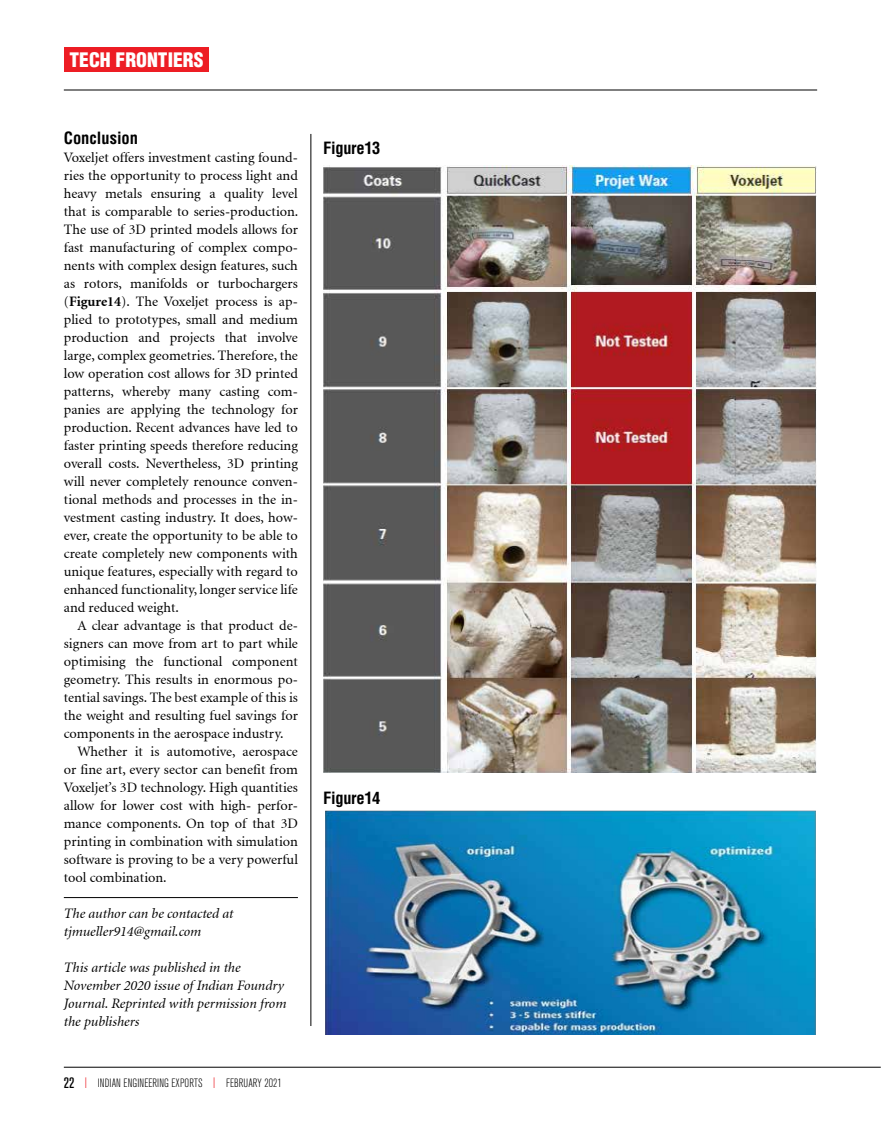
<style>
.page{position:relative;width:881px;height:1131px;background:#fff}
.page>*{position:absolute;margin:0;border:0;box-sizing:border-box;transform-origin:0 0}
.t1{font:900 condensed 19.5px "Helvetica LT Std";color:#fff}
.t2{font:700 condensed 16.5px "Helvetica LT Std";letter-spacing:-.02em;color:#000}
.t3{font:700 condensed 16.5px "Helvetica LT Std";color:#000}
.t4{font:14.25px/18px "Adobe Corporate ID Minion";color:#000;text-align:justify}
.t5{font:italic 14.25px/18px "Adobe Corporate ID Minion";color:#000}
.t6{font:300 condensed 12px "Akzidenz Grotesk BQ";letter-spacing:.01em;color:#000}
.s1{font-weight:700}
.s2{font-weight:500;font-size:15px}
.s3{font-size:15px;color:#ed1d24}
</style>
<div class="page">
<hr style="left:64px;top:1067px;width:816px;height:1px;background:#000">
<hr style="left:310px;top:134px;width:1px;height:892px;background:#000">
<hr style="left:64px;top:90px;width:752px;height:1px;background:#000">
<div style="left:64px;top:48px;width:144px;height:24px;background:#ed1d24"></div>
<img style="left:323px;top:165px;width:493px;height:607px">
<img style="left:325px;top:810px;width:491px;height:224px">
<hr style="left:64px;top:897px;width:234px;height:1px;background:#000">
<h1 class="t1" style="left:69px;top:47px;width:135px">TECH FRONTIERS</h1>
<p class="t3" style="left:64px;top:128px;width:76px">Conclusion</p>
<p class="t4" style="left:64px;top:149px;width:236px">Voxeljet offers investment casting found&shy;ries the opportunity to process light and heavy metals ensuring a quality level that is comparable to series-production.<br>The use of 3D printed models allows for fast manufacturing of complex compo&shy;nents with complex design features, such as rotors, manifolds or turbochargers (<span class="s1">Figure14</span>). The Voxeljet process is ap&shy;plied to prototypes, small and medium production and projects that involve large, complex geometries. Therefore, the low operation cost allows for 3D printed patterns, whereby many casting com&shy;panies are applying the technology for production. Recent advances have led to faster printing speeds therefore reducing overall costs. Nevertheless, 3D printing will never completely renounce conven&shy;tional methods and processes in the in&shy;vestment casting industry. It does, how&shy;ever, create the opportunity to be able to create completely new components with unique features, especially with regard to enhanced functionality, longer service life and reduced weight.</p>
<p class="t4" style="left:64px;top:617px;width:235px;text-indent:13px">A clear advantage is that product de&shy;signers can move from art to part while optimising the functional component geometry. This results in enormous po&shy;tential savings. The best example of this is the weight and resulting fuel savings for components in the aerospace industry.</p>
<p class="t4" style="left:64px;top:743px;width:235px;text-indent:13px">Whether it is automotive, aerospace or fine art, every sector can benefit from Voxeljet’s 3D technology. High quantities allow for lower cost with high- perfor&shy;mance components. On top of that 3D printing in combination with simulation software is proving to be a very powerful tool combination.</p>
<p class="t5" style="left:64px;top:905px;width:171px">The author can be contacted at tjmueller914@gmail.com</p>
<p class="t5" style="left:64px;top:959px;width:224px">This article was published in the<br>November 2020 issue of Indian Foundry<br>Journal. Reprinted with permission from the publishers</p>
<p class="t6" style="left:64px;top:1077px;width:219px"><span class="s2">22</span> <span class="s3">l</span> INDIAN ENGINEERING EXPORTS <span class="s3">l</span> FEBRUARY 2021</p>
<p class="t2" style="left:323px;top:138px;width:59px">Figure13</p>
<p class="t2" style="left:323px;top:787px;width:59px">Figure14</p>
</div>
